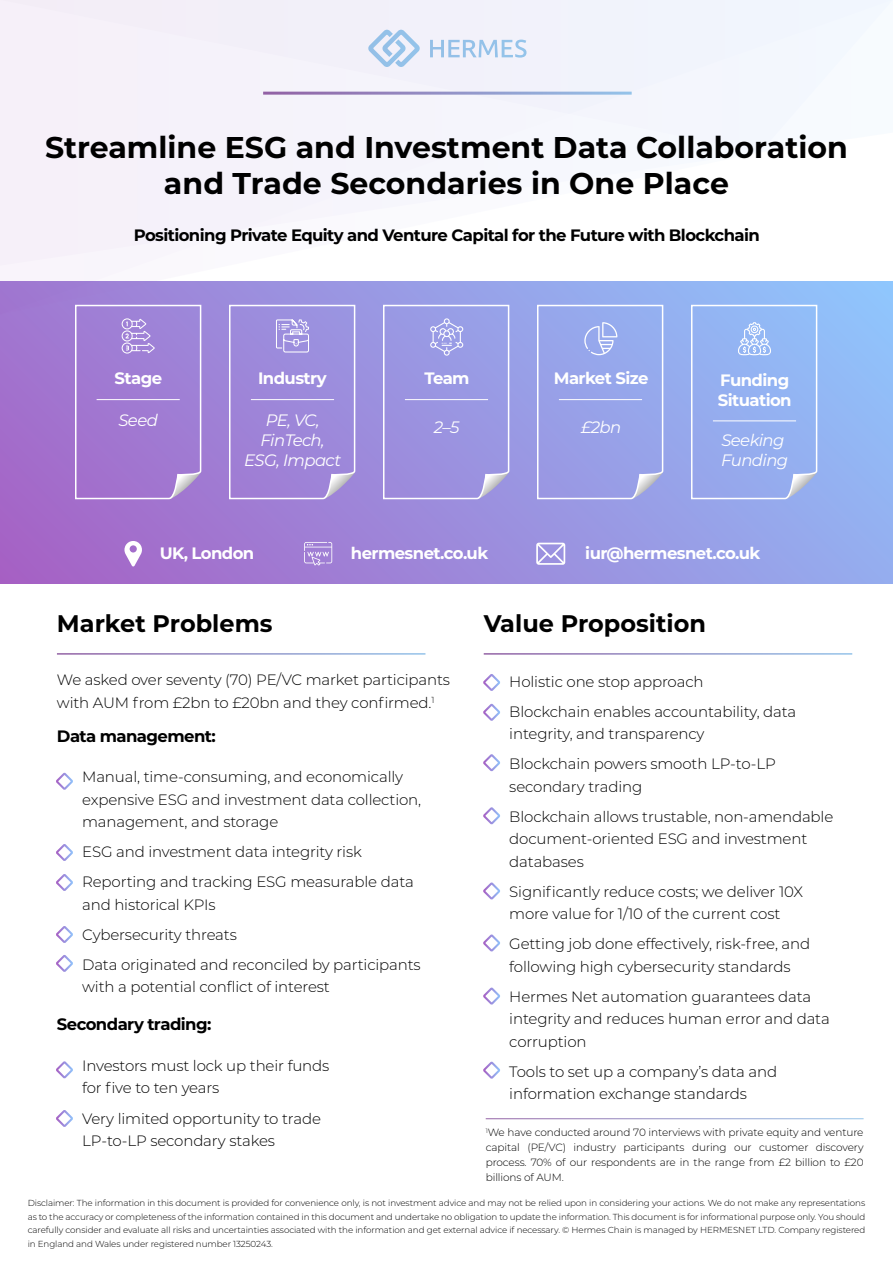
<style>
.page{position:relative;width:893px;height:1263px;background:#fff}
.page>*{position:absolute;margin:0;border:0;box-sizing:border-box;transform-origin:0 0}
.t1{font:700 30px/36px "Montserrat";color:#000;text-align:center}
.t2{font:700 24px "Montserrat";color:#000}
.t3{font:700 16.5px "Montserrat";letter-spacing:-.035em;color:#000}
.t4{font:700 16.5px/20px "Montserrat";letter-spacing:-.035em;color:#fff}
.t5{font:italic 16.5px/20px "Montserrat";letter-spacing:-.035em;color:#fff;text-align:center}
.t6{font:300 15px/22.5px "Montserrat";letter-spacing:-.01em;color:#000}
.t7{font:300 10.5px/15px "Montserrat";letter-spacing:-.01em;color:#000;text-align:justify}
.t8{font:300 8.7px/13.5px "Montserrat";letter-spacing:-.01em;color:#000;text-align:justify}
</style>
<div class="page">
<svg style="left:0;top:314px;width:893px;height:269px;background:#9b8edd"></svg>
<div style="left:761px;top:281px;width:132px;height:33px;background:#91c1fa"></div>
<div style="left:761px;top:0;width:131px;height:151px;background:#f3f8fe"></div>
<svg style="left:0;top:0;width:761px;height:314px"></svg>
<svg style="left:430px;top:40px;width:96px;height:18px"></svg>
<svg style="left:368px;top:30px;width:52px;height:37px"></svg>
<hr style="left:263px;top:92px;width:369px;height:3px;background:#fff">
<svg style="left:536px;top:543px;width:29px;height:22px"></svg>
<svg style="left:124px;top:541px;width:18px;height:25px"></svg>
<svg style="left:304px;top:542px;width:28px;height:23px"></svg>
<svg style="left:74px;top:304px;width:128px;height:196px;background:#a582d4"></svg>
<svg style="left:228px;top:304px;width:128px;height:196px;background:#a28fdb"></svg>
<svg style="left:382px;top:304px;width:128px;height:196px;background:#9f9be2"></svg>
<svg style="left:536px;top:304px;width:128px;height:196px;background:#9ca7ea"></svg>
<svg style="left:690px;top:304px;width:128px;height:196px;background:#9ab4f1"></svg>
<svg style="left:56px;top:773px;width:17px;height:17px"></svg>
<svg style="left:56px;top:844px;width:17px;height:17px"></svg>
<svg style="left:56px;top:874px;width:17px;height:17px"></svg>
<svg style="left:56px;top:926px;width:17px;height:17px"></svg>
<svg style="left:56px;top:955px;width:17px;height:17px"></svg>
<svg style="left:483px;top:674px;width:17px;height:17px"></svg>
<svg style="left:483px;top:882px;width:17px;height:18px"></svg>
<svg style="left:483px;top:807px;width:17px;height:17px"></svg>
<svg style="left:483px;top:754px;width:17px;height:17px"></svg>
<svg style="left:483px;top:704px;width:17px;height:17px"></svg>
<svg style="left:483px;top:934px;width:17px;height:18px"></svg>
<svg style="left:483px;top:987px;width:17px;height:18px"></svg>
<svg style="left:483px;top:1062px;width:17px;height:17px"></svg>
<svg style="left:56px;top:1061px;width:17px;height:17px"></svg>
<svg style="left:56px;top:1110px;width:17px;height:17px"></svg>
<h1 class="t1" style="left:45px;top:128px;width:804px">Streamline ESG and Investment Data Collaboration and Trade Secondaries in One Place</h1>
<p class="t3" style="left:134px;top:223px;width:628px">Positioning Private Equity and Venture Capital for the Future with Blockchain</p>
<p class="t4" style="left:115px;top:367px;width:49px">Stage</p>
<p class="t4" style="left:258px;top:367px;width:70px">Industry</p>
<p class="t4" style="left:424px;top:367px;width:47px">Team</p>
<p class="t4" style="left:554px;top:367px;width:96px">Market Size</p>
<p class="t4" style="left:718px;top:369px;width:75px">Funding<br>Situation</p>
<p class="t5" style="left:118px;top:409px;width:41px">Seed</p>
<p class="t5" style="left:244px;top:409px;width:98px">PE, VC,<br>FinTech,<br>ESG, Impact</p>
<p class="t5" style="left:434px;top:417px;width:27px">2–5</p>
<p class="t5" style="left:581px;top:417px;width:42px">£2bn</p>
<p class="t5" style="left:721px;top:429px;width:69px;text-align:left">Seeking<br>Funding</p>
<p class="t4" style="left:160px;top:542px;width:96px">UK, London</p>
<p class="t4" style="left:351px;top:542px;width:139px">hermesnet.co.uk</p>
<p class="t4" style="left:585px;top:542px;width:177px">iur@hermesnet.co.uk</p>
<h2 class="t2" style="left:57px;top:606px;width:217px">Market Problems</h2>
<h2 class="t2" style="left:484px;top:606px;width:224px">Value Proposition</h2>
<p class="t6" style="left:57px;top:668px;width:395px">We asked over seventy (70) PE/VC market participants with AUM from £2bn to £20bn and they confirmed.<sup>1</sup></p>
<p class="t3" style="left:57px;top:724px;width:160px">Data management:</p>
<p class="t6" style="left:82px;top:765px;width:341px">Manual, time-consuming, and economically expensive ESG and investment data collection, management, and storage</p>
<p class="t6" style="left:82px;top:837px;width:333px;line-height:30px">ESG and investment data integrity risk<br>Reporting and tracking ESG measurable data</p>
<p class="t6" style="left:82px;top:889px;width:340px;line-height:30px">and historical KPIs<br>Cybersecurity threats<br>Data originated and reconciled by participants</p>
<p class="t6" style="left:82px;top:975px;width:249px">with a potential conflict of interest</p>
<p class="t6" style="left:509px;top:666px;width:289px;line-height:30px">Holistic one stop approach<br>Blockchain enables accountability, data</p>
<p class="t6" style="left:509px;top:718px;width:268px;line-height:30px">integrity, and transparency<br>Blockchain powers smooth LP-to-LP</p>
<p class="t6" style="left:509px;top:771px;width:325px;line-height:30px">secondary trading<br>Blockchain allows trustable, non-amendable</p>
<p class="t6" style="left:509px;top:827px;width:300px">document-oriented ESG and investment databases</p>
<p class="t6" style="left:509px;top:879px;width:295px">Significantly reduce costs; we deliver 10X more value for 1/10 of the current cost</p>
<p class="t6" style="left:509px;top:932px;width:302px">Getting job done effectively, risk-free, and following high cybersecurity standards</p>
<p class="t6" style="left:509px;top:984px;width:322px">Hermes Net automation guarantees data integrity and reduces human error and data corruption</p>
<p class="t6" style="left:509px;top:1059px;width:269px">Tools to set up a company’s data and information exchange standards</p>
<p class="t3" style="left:57px;top:1012px;width:156px">Secondary trading:</p>
<p class="t6" style="left:82px;top:1054px;width:249px">Investors must lock up their funds for five to ten years</p>
<p class="t6" style="left:82px;top:1106px;width:240px">Very limited opportunity to trade<br>LP-to-LP secondary stakes</p>
<p class="t7" style="left:486px;top:1124px;width:379px"><sup>1</sup>We have conducted around 70 interviews with private equity and venture capital (PE/VC) industry participants during our customer discovery process. 70% of our respondents are in the range from £2 billion to £20 billions of AUM.</p>
<p class="t8" style="left:28px;top:1196px;width:839px">Disclaimer: The information in this document is provided for convenience only, is not investment advice and may not be relied upon in considering your actions. We do not make any representations as to the accuracy or completeness of the information contained in this document and undertake no obligation to update the information. This document is for informational purpose only. You should carefully consider and evaluate all risks and uncertainties associated with the information and get external advice if necessary. © Hermes Chain is managed by HERMESNET LTD. Company registered in England and Wales under registered number 13250243.</p>
</div>
